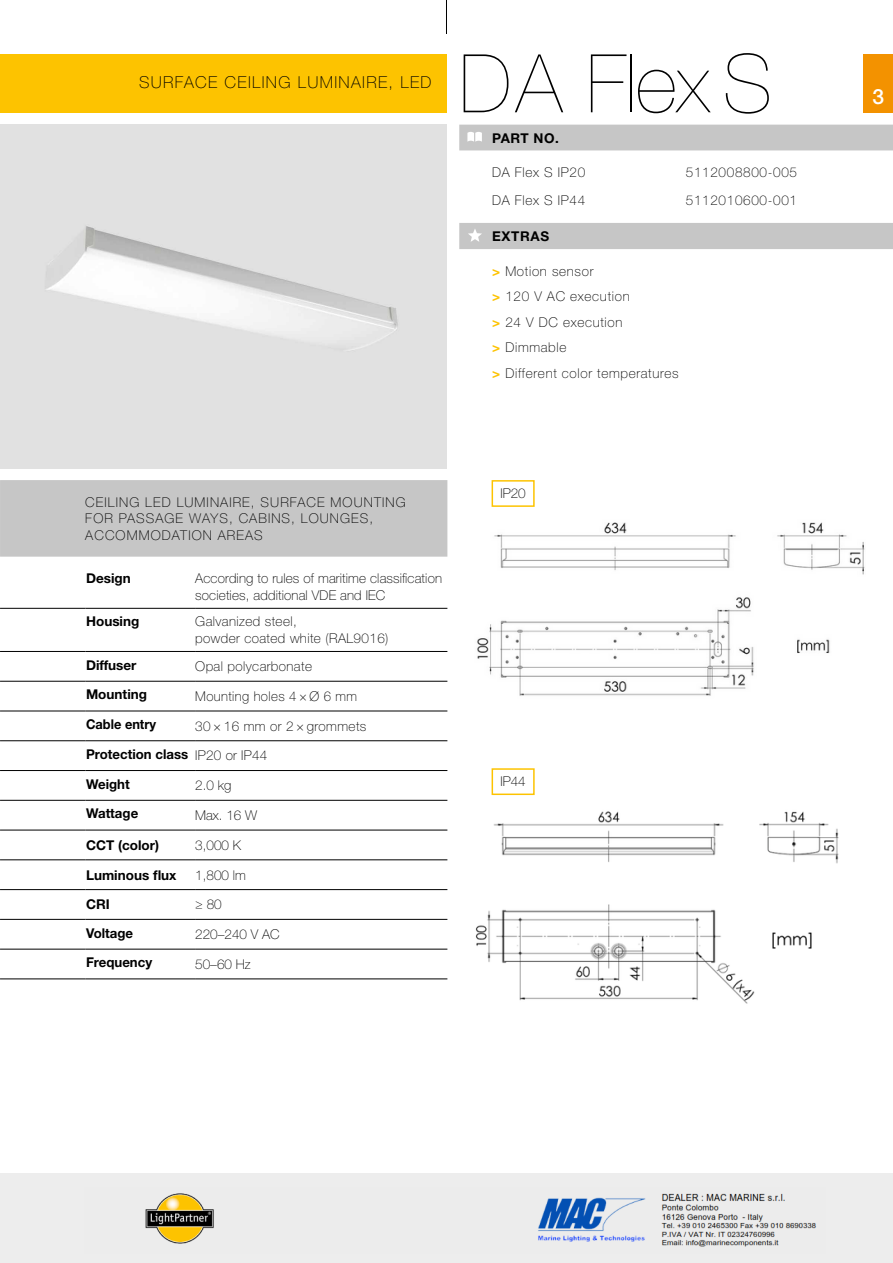
<style>
.page{position:relative;width:893px;height:1263px;background:#fff}
.page>*{position:absolute;margin:0;border:0;box-sizing:border-box;transform-origin:0 0}
.t1{font:200 81px "Helvetica Neue LT Std";color:#000}
.t2{font:500 21px "Helvetica Neue LT Std";color:#fff}
.t3{font:100 16.5px "Helvetica Neue LT Std";letter-spacing:.08em;color:#000}
.t4{font:100 13.5px/25.5px "Helvetica Neue LT Std";letter-spacing:.05em;color:#000}
.t5{font:100 13.5px/16.5px "Helvetica Neue LT Std";letter-spacing:.03em;color:#000}
.t6{font:700 13.5px "Helvetica Neue LT Std";color:#000}
.t7{font:100 13.5px/16.5px "Helvetica Neue LT Std";letter-spacing:.08em;color:#000}
.t8{font:100 13.5px/16.5px "Helvetica Neue LT Std";letter-spacing:.01em;color:#000}
.t9{font:700 13.5px "Helvetica Neue LT Std";color:#000;scale:.95 1}
.s1{font-weight:700;color:#fdc300}
.s2{font-weight:700}
</style>
<div class="page">
<hr style="left:446px;top:0;width:1px;height:34px;background:#000">
<div style="left:864px;top:54px;width:29px;height:59px;background:#f39200"></div>
<div style="left:0;top:54px;width:446px;height:59px;background:#fdc300"></div>
<div style="left:0;top:1174px;width:893px;height:89px;background:#ededed"></div>
<div style="left:0;top:480px;width:447px;height:77px;background:#c6c6c6"></div>
<hr style="left:0;top:608px;width:85px;height:1px;background:#000">
<hr style="left:85px;top:608px;width:110px;height:1px;background:#000">
<hr style="left:195px;top:608px;width:252px;height:1px;background:#000">
<hr style="left:0;top:651px;width:85px;height:1px;background:#000">
<hr style="left:85px;top:651px;width:110px;height:1px;background:#000">
<hr style="left:195px;top:651px;width:252px;height:1px;background:#000">
<hr style="left:0;top:681px;width:85px;height:1px;background:#000">
<hr style="left:85px;top:681px;width:110px;height:1px;background:#000">
<hr style="left:195px;top:681px;width:252px;height:1px;background:#000">
<hr style="left:0;top:711px;width:85px;height:1px;background:#000">
<hr style="left:85px;top:711px;width:110px;height:1px;background:#000">
<hr style="left:195px;top:711px;width:252px;height:1px;background:#000">
<hr style="left:0;top:740px;width:85px;height:1px;background:#000">
<hr style="left:85px;top:740px;width:110px;height:1px;background:#000">
<hr style="left:195px;top:740px;width:252px;height:1px;background:#000">
<hr style="left:0;top:770px;width:85px;height:1px;background:#000">
<hr style="left:85px;top:770px;width:110px;height:1px;background:#000">
<hr style="left:195px;top:770px;width:252px;height:1px;background:#000">
<hr style="left:0;top:800px;width:85px;height:1px;background:#000">
<hr style="left:85px;top:800px;width:110px;height:1px;background:#000">
<hr style="left:195px;top:800px;width:252px;height:1px;background:#000">
<hr style="left:0;top:830px;width:85px;height:1px;background:#000">
<hr style="left:85px;top:830px;width:110px;height:1px;background:#000">
<hr style="left:195px;top:830px;width:252px;height:1px;background:#000">
<hr style="left:0;top:859px;width:85px;height:1px;background:#000">
<hr style="left:85px;top:859px;width:110px;height:1px;background:#000">
<hr style="left:195px;top:859px;width:252px;height:1px;background:#000">
<hr style="left:0;top:889px;width:85px;height:1px;background:#000">
<hr style="left:85px;top:889px;width:110px;height:1px;background:#000">
<hr style="left:195px;top:889px;width:252px;height:1px;background:#000">
<hr style="left:0;top:919px;width:85px;height:1px;background:#000">
<hr style="left:85px;top:919px;width:110px;height:1px;background:#000">
<hr style="left:195px;top:919px;width:252px;height:1px;background:#000">
<hr style="left:0;top:949px;width:85px;height:1px;background:#000">
<hr style="left:85px;top:949px;width:110px;height:1px;background:#000">
<hr style="left:195px;top:949px;width:252px;height:1px;background:#000">
<hr style="left:0;top:979px;width:85px;height:1px;background:#000">
<hr style="left:85px;top:979px;width:110px;height:1px;background:#000">
<hr style="left:195px;top:979px;width:252px;height:1px;background:#000">
<img style="left:475px;top:811px;width:364px;height:193px">
<svg style="left:459px;top:125px;width:434px;height:124px"></svg>
<svg style="left:467px;top:132px;width:15px;height:10px"></svg>
<svg style="left:468px;top:228px;width:14px;height:14px"></svg>
<div style="left:492px;top:768px;width:43px;height:27px;border:2px solid #fdc300"></div>
<img style="left:477px;top:522px;width:388px;height:174px">
<div style="left:492px;top:480px;width:43px;height:27px;border:2px solid #fdc300"></div>
<img style="left:145px;top:1193px;width:672px;height:54px">
<p class="t3" style="left:139px;top:73px;width:294px">SURFACE CEILING LUMINAIRE, LED</p>
<h1 class="t1" style="left:459px;top:37px;width:315px">DA Flex S</h1>
<p class="t6" style="left:492px;top:130px;width:68px">PART NO.</p>
<p class="t4" style="left:492px;top:160px;width:95px">DA Flex S IP20</p>
<p class="t4" style="left:686px;top:160px;width:113px">5112008800-005</p>
<p class="t4" style="left:492px;top:187px;width:95px">DA Flex S IP44</p>
<p class="t4" style="left:686px;top:187px;width:113px">5112010600-001</p>
<p class="t6" style="left:492px;top:228px;width:59px">EXTRAS</p>
<p class="t4" style="left:492px;top:258px;width:188px"><span class="s1">&gt;</span> Motion sensor<br><span class="s1">&gt;</span> 120 V AC execution<br><span class="s1">&gt;</span> 24 V DC execution<br><span class="s1">&gt;</span> Dimmable<br><span class="s1">&gt;</span> Different color temperatures</p>
<p class="t7" style="left:85px;top:494px;width:322px">CEILING LED LUMINAIRE, SURFACE MOUNTING<br>FOR PASSAGE WAYS, CABINS, LOUNGES,<br>ACCOMMODATION AREAS</p>
<p class="t6" style="left:86px;top:570px;width:46px">Design</p>
<p class="t8" style="left:195px;top:570px;width:248px">According to rules of maritime classification societies, additional VDE and IEC</p>
<p class="t6" style="left:86px;top:613px;width:55px">Housing</p>
<p class="t5" style="left:195px;top:613px;width:195px">Galvanized steel,<br>powder coated white (RAL9016)</p>
<p class="t6" style="left:86px;top:656px;width:52px">Diffuser</p>
<p class="t5" style="left:195px;top:658px;width:118px">Opal polycarbonate</p>
<p class="t6" style="left:86px;top:686px;width:62px">Mounting</p>
<p class="t5" style="left:195px;top:688px;width:163px">Mounting holes 4 × Ø 6 mm</p>
<p class="t9" style="left:86px;top:716px;width:75px">Cable entry</p>
<p class="t5" style="left:86px;top:712px;width:282px;line-height:28.2px;text-indent:109px">30 × 16 mm or 2 × grommets<br><span class="s2">Protection class</span> IP20 or IP44</p>
<p class="t6" style="left:86px;top:775px;width:45px">Weight</p>
<p class="t4" style="left:195px;top:773px;width:38px">2.0 kg</p>
<p class="t6" style="left:86px;top:805px;width:54px">Wattage</p>
<p class="t4" style="left:195px;top:802px;width:63px">Max. 16 W</p>
<p class="t6" style="left:86px;top:837px;width:74px">CCT (color)</p>
<p class="t4" style="left:195px;top:832px;width:47px">3,000 K</p>
<p class="t6" style="left:86px;top:866px;width:92px">Luminous flux</p>
<p class="t4" style="left:195px;top:862px;width:52px">1,800 lm</p>
<p class="t6" style="left:86px;top:896px;width:25px">CRI</p>
<p class="t4" style="left:195px;top:892px;width:28px">≥ 80</p>
<p class="t6" style="left:86px;top:924px;width:49px">Voltage</p>
<p class="t4" style="left:195px;top:921px;width:86px">220–240 V AC</p>
<p class="t6" style="left:86px;top:954px;width:68px">Frequency</p>
<p class="t4" style="left:195px;top:951px;width:57px">50–60 Hz</p>
<p class="t4" style="left:500px;top:481px;width:27px">IP20</p>
<p class="t4" style="left:500px;top:769px;width:27px">IP44</p>
<h2 class="t2" style="left:872px;top:84px;width:13px">3</h2>
</div>
